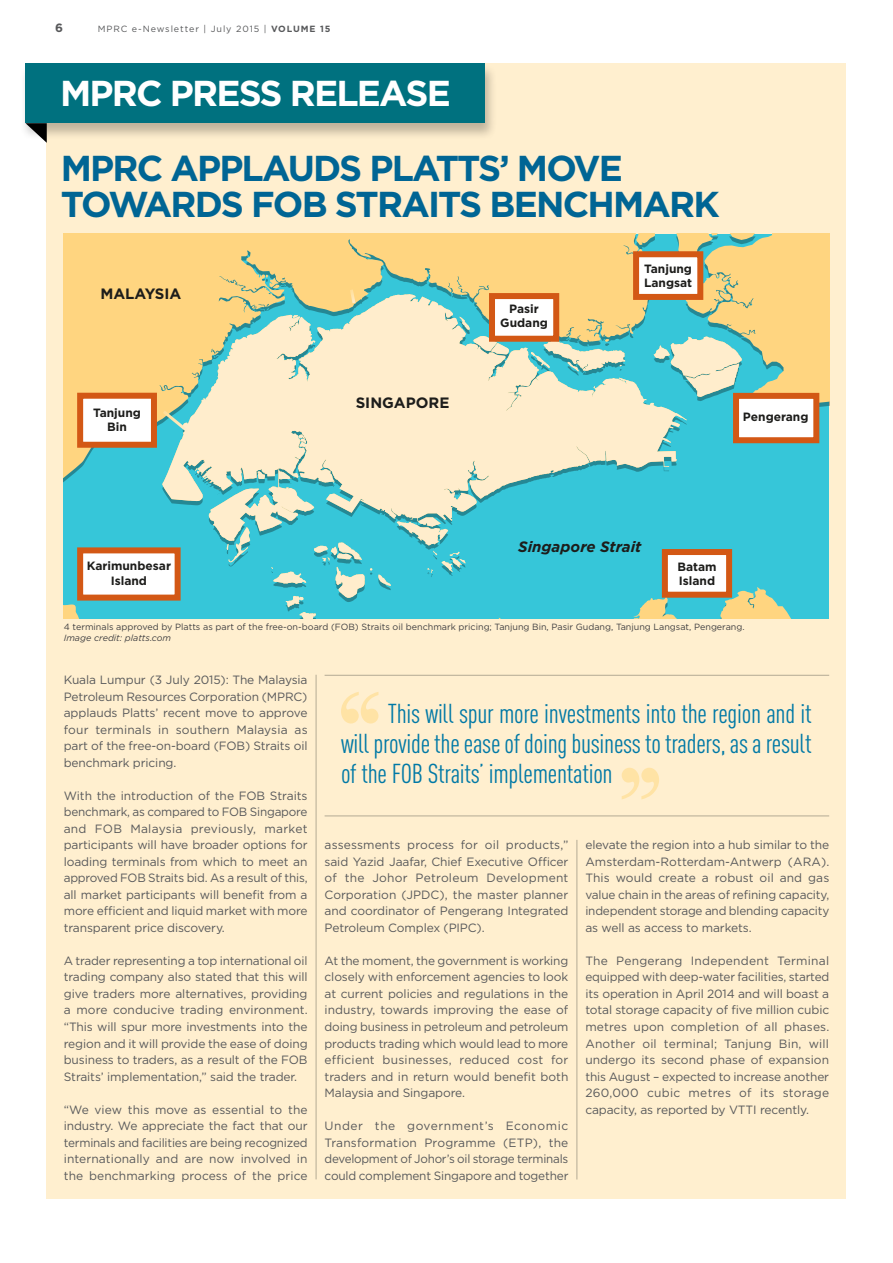
<style>
.page{position:relative;width:893px;height:1263px;background:#fff}
.page>*{position:absolute;margin:0;border:0;box-sizing:border-box;transform-origin:0 0}
.t1{font:700 36px/36px "Gotham";letter-spacing:-.05em;color:#006594}
.t2{font:700 36px "Gotham";letter-spacing:-.05em;color:#fff}
.t3{font:condensed 27px/30px "DIN Pro";letter-spacing:-.01em;color:#0079a6;text-align:justify}
.t4{font:700 15px "Gotham";color:#1d1d1b}
.t5{font:italic 700 15px "Gotham";color:#1d1d1b}
.t6{font:12px/16.5px "Gotham";letter-spacing:-.01em;color:#58595b;text-align:justify}
.t7{font:700 12px/14.4px "Gotham";color:#1d1d1b;text-align:center}
.t8{font:700 12px "Gotham";color:#58595b}
.t9{font:9px "Gotham";color:#414042}
.t10{font:9px "Gotham";letter-spacing:.1em;color:#58595b}
.t11{font:italic 9px "Gotham";color:#414042}
.s1{font-weight:700}
</style>
<div class="page">
<div style="left:47px;top:64px;width:799px;height:1135px;background:#ffefcf"></div>
<div style="left:19px;top:63px;width:478px;height:78px;background:#000;opacity:.25"></div>
<div style="left:26px;top:64px;width:459px;height:59px;background:#00717f"></div>
<svg style="left:26px;top:123px;width:21px;height:20px"></svg>
<svg style="left:64px;top:234px;width:765px;height:385px;fill:#ffd580"></svg>
<svg style="left:162px;top:294px;width:580px;height:325px"></svg>
<svg style="left:160px;top:407px;width:32px;height:28px"></svg>
<svg style="left:348px;top:286px;width:9px;height:21px"></svg>
<div style="left:80px;top:550px;width:98px;height:48px;background:#fff"></div>
<div style="left:77px;top:547px;width:104px;height:54px;border:6px solid #d35815"></div>
<div style="left:80px;top:396px;width:74px;height:49px;background:#fff"></div>
<div style="left:77px;top:393px;width:80px;height:55px;border:6px solid #d35815"></div>
<div style="left:665px;top:552px;width:64px;height:43px;background:#fff"></div>
<div style="left:662px;top:549px;width:70px;height:49px;border:6px solid #d35815"></div>
<div style="left:736px;top:396px;width:80px;height:44px;background:#fff"></div>
<div style="left:733px;top:393px;width:86px;height:50px;border:6px solid #d35815"></div>
<div style="left:636px;top:254px;width:64px;height:43px;background:#fff"></div>
<div style="left:633px;top:251px;width:70px;height:49px;border:6px solid #d35815"></div>
<div style="left:492px;top:296px;width:64px;height:43px;background:#fff"></div>
<div style="left:489px;top:293px;width:70px;height:49px;border:6px solid #d35815"></div>
<hr style="left:316px;top:675px;width:1px;height:504px;background:#bcbec0">
<hr style="left:576px;top:840px;width:1px;height:339px;background:#bcbec0">
<svg style="left:341px;top:692px;width:37px;height:31px"></svg>
<svg style="left:622px;top:768px;width:37px;height:31px"></svg>
<hr style="left:325px;top:675px;width:504px;height:1px;background:#bcbec0">
<hr style="left:325px;top:815px;width:504px;height:1px;background:#bcbec0">
<p class="t8" style="left:55px;top:20px;width:9px">6</p>
<p class="t10" style="left:98px;top:23px;width:234px">MPRC e-Newsletter | July 2015 | <span class="s1">VOLUME 15</span></p>
<h1 class="t2" style="left:60px;top:70px;width:392px">MPRC PRESS RELEASE</h1>
<h1 class="t1" style="left:61px;top:150px;width:660px">MPRC APPLAUDS PLATTS’ MOVE<br>TOWARDS FOB STRAITS BENCHMARK</h1>
<p class="t4" style="left:100px;top:284px;width:83px">MALAYSIA</p>
<p class="t7" style="left:93px;top:405px;width:49px">Tanjung<br>Bin</p>
<p class="t7" style="left:87px;top:559px;width:86px">Karimunbesar<br>Island</p>
<p class="t4" style="left:356px;top:393px;width:95px">SINGAPORE</p>
<p class="t7" style="left:500px;top:301px;width:49px">Pasir<br>Gudang</p>
<p class="t7" style="left:644px;top:261px;width:50px;text-align:left">Tanjung<br>Langsat</p>
<p class="t7" style="left:743px;top:410px;width:67px">Pengerang</p>
<p class="t5" style="left:518px;top:537px;width:125px">Singapore Strait</p>
<p class="t7" style="left:677px;top:559px;width:41px;text-align:left">Batam<br>Island</p>
<p class="t9" style="left:64px;top:621px;width:682px">4 terminals approved by Platts as part of the free-on-board (FOB) Straits oil benchmark pricing; Tanjung Bin, Pasir Gudang, Tanjung Langsat, Pengerang.</p>
<p class="t11" style="left:64px;top:632px;width:109px">Image credit: platts.com</p>
<p class="t6" style="left:64px;top:672px;width:245px">Kuala Lumpur (3 July 2015): The Malaysia Petroleum Resources Corporation (MPRC) applauds Platts’ recent move to approve four terminals in southern Malaysia as part of the free-on-board (FOB) Straits oil benchmark pricing.</p>
<p class="t6" style="left:64px;top:787px;width:245px">With the introduction of the FOB Straits benchmark, as compared to FOB Singapore and FOB Malaysia previously, market participants will have broader options for loading terminals from which to meet an approved FOB Straits bid. As a result of this, all market participants will benefit from a more efficient and liquid market with more transparent price discovery.</p>
<p class="t6" style="left:64px;top:952px;width:245px">A trader representing a top international oil trading company also stated that this will give traders more alternatives, providing a more conducive trading environment. “This will spur more investments into the region and it will provide the ease of doing business to traders, as a result of the FOB Straits’ implementation,” said the trader.</p>
<p class="t6" style="left:64px;top:1101px;width:245px">“We view this move as essential to the industry. We appreciate the fact that our terminals and facilities are being recognized internationally and are now involved in the benchmarking process of the price</p>
<h2 class="t3" style="left:341px;top:698px;width:472px;text-indent:47px">This will spur more investments into the region and it will provide the ease of doing business to traders, as a result of the FOB Straits’ implementation</h2>
<p class="t6" style="left:325px;top:837px;width:245px">assessments process for oil products,” said Yazid Jaafar, Chief Executive Officer of the Johor Petroleum Development Corporation (JPDC), the master planner and coordinator of Pengerang Integrated Petroleum Complex (PIPC).</p>
<p class="t6" style="left:325px;top:952px;width:245px">At the moment, the government is working closely with enforcement agencies to look at current policies and regulations in the industry, towards improving the ease of doing business in petroleum and petroleum products trading which would lead to more efficient businesses, reduced cost for traders and in return would benefit both Malaysia and Singapore.</p>
<p class="t6" style="left:325px;top:1117px;width:245px">Under the government’s Economic Transformation Programme (ETP), the development of Johor’s oil storage terminals could complement Singapore and together</p>
<p class="t6" style="left:585px;top:837px;width:245px">elevate the region into a hub similar to the Amsterdam-Rotterdam-Antwerp (ARA).<br>This would create a robust oil and gas value chain in the areas of refining capacity, independent storage and blending capacity as well as access to markets.</p>
<p class="t6" style="left:585px;top:952px;width:245px">The Pengerang Independent Terminal equipped with deep-water facilities, started its operation in April 2014 and will boast a total storage capacity of five million cubic metres upon completion of all phases.<br>Another oil terminal; Tanjung Bin, will undergo its second phase of expansion this August – expected to increase another 260,000 cubic metres of its storage capacity, as reported by VTTI recently.</p>
</div>
